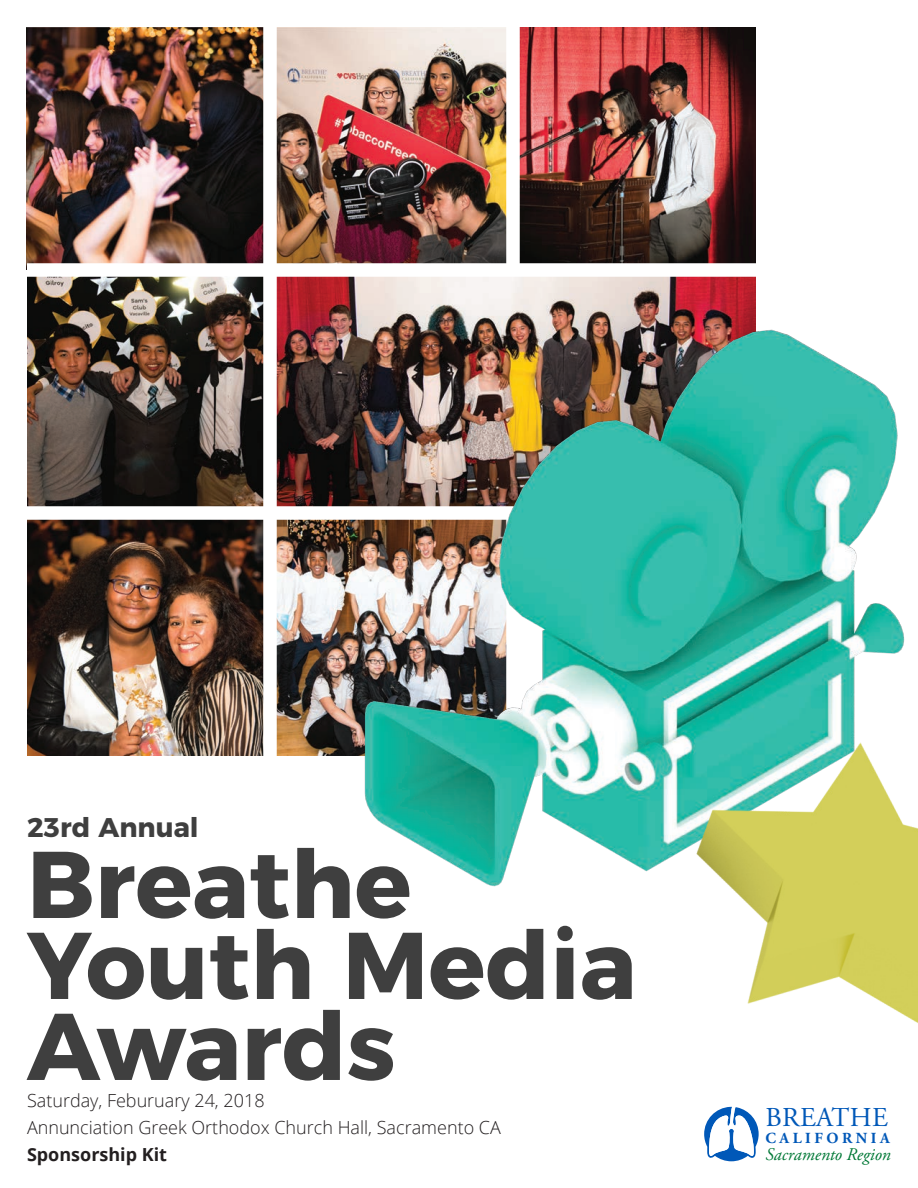
<style>
.page{position:relative;width:918px;height:1188px;background:#fff}
.page>*{position:absolute;margin:0;border:0;box-sizing:border-box;transform-origin:0 0}
.t1{font:700 94.5px/81px "Montserrat";color:#3f3f3f}
.t2{font:27.3px "Adobe Garamond Pro";letter-spacing:.01em;color:#0058b8}
.t3{font:700 27px "Montserrat";color:#3f3f3f}
.t4{font:300 18px "Open Sans";color:#231f20}
.t5{font:700 18px "Open Sans";color:#231f20}
.t6{font:italic 17.85px "Adobe Garamond Pro";color:#007836}
.t7{font:700 15.3px "Adobe Garamond Pro";letter-spacing:.23em;color:#0058b8}
</style>
<div class="page">
<img style="left:27px;top:27px;width:729px;height:236px">
<img style="left:27px;top:277px;width:236px;height:479px">
<img style="left:277px;top:520px;width:20px;height:236px">
<img style="left:277px;top:277px;width:20px;height:229px">
<div style="left:27px;top:506px;width:729px;height:14px;background:#fff"></div>
<div style="left:263px;top:27px;width:14px;height:729px;background:#fff"></div>
<div style="left:506px;top:27px;width:14px;height:243px;background:#fff"></div>
<img style="left:297px;top:276px;width:608px;height:611px">
<img style="left:648px;top:736px;width:270px;height:287px">
<svg style="left:704px;top:1107px;width:55px;height:54px"></svg>
<p class="t3" style="left:27px;top:805px;width:173px">23rd Annual</p>
<p class="t1" style="left:27px;top:837px;width:611px">Breathe<br>Youth Media<br>Awards</p>
<p class="t4" style="left:27px;top:1088px;width:239px">Saturday, Feburuary 24, 2018</p>
<p class="t4" style="left:27px;top:1115px;width:475px">Annunciation Greek Orthodox Church Hall, Sacramento CA</p>
<p class="t5" style="left:27px;top:1142px;width:142px">Sponsorship Kit</p>
<p class="t2" style="left:765px;top:1101px;width:124px">BREATHE</p>
<p class="t7" style="left:765px;top:1130px;width:126px">CALIFORNIA</p>
<p class="t6" style="left:765px;top:1144px;width:127px">Sacramento Region</p>
</div>
